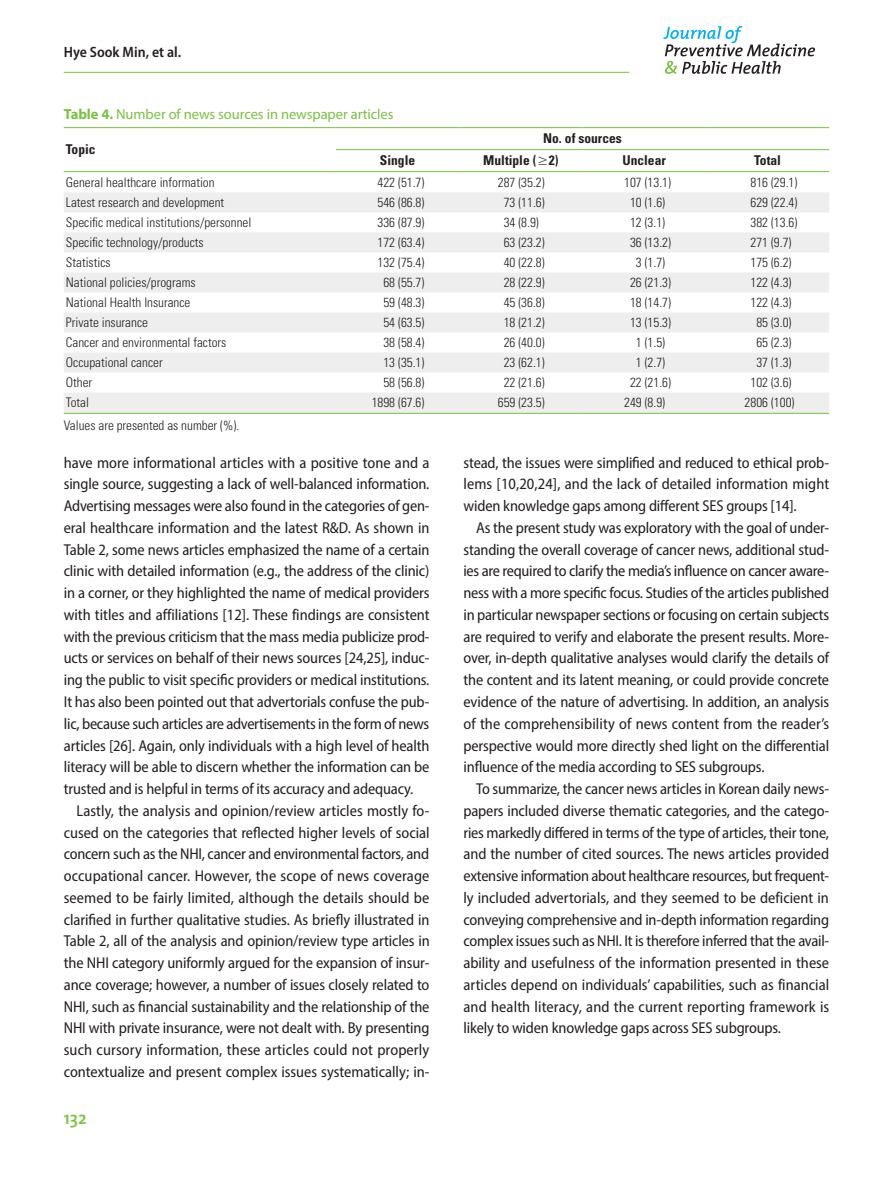
<style>
.page{position:relative;width:893px;height:1191px;background:#fff}
.page>*{position:absolute;margin:0;border:0;box-sizing:border-box;transform-origin:0 0}
.t1{font:600 18px "The Mix";color:#79c142}
.jpmph_본문{font:semi-condensed 15.75px/21.8px "Myriad Pro";letter-spacing:-.01em;color:#231f20;text-align:justify}
.t2{font:600 semi-condensed 15px "Myriad Pro";color:#231f20}
.jpmph_표그림캡션{font:14.55px "Myriad Pro";letter-spacing:-.005em;color:#79c142}
.jpmph_표머리{font:700 condensed 13.5px "Univers LT Std";color:#231f20}
.jpmph_표본문{font:300 condensed 13.2px "Univers LT Std";color:#231f20}
.s1{font-weight:700}
.s2{font-family:"Dotum";font-weight:400;font-stretch:normal}
</style>
<div class="page">
<hr style="left:64px;top:72px;width:565px;height:1px;background:#79c142">
<svg style="left:663px;top:26px;width:152px;height:48px"></svg>
<svg style="left:64px;top:128px;width:765px;height:23px"></svg>
<svg style="left:64px;top:192px;width:765px;height:221px;fill:#eeeeef"></svg>
<hr style="left:64px;top:127px;width:272px;height:1px;background:#79c142">
<hr style="left:336px;top:127px;width:123px;height:1px;background:#79c142">
<hr style="left:459px;top:127px;width:124px;height:1px;background:#79c142">
<hr style="left:583px;top:127px;width:123px;height:1px;background:#79c142">
<hr style="left:706px;top:127px;width:123px;height:1px;background:#79c142">
<hr style="left:336px;top:149px;width:123px;height:1px;background:#79c142">
<hr style="left:459px;top:149px;width:124px;height:1px;background:#79c142">
<hr style="left:583px;top:149px;width:123px;height:1px;background:#79c142">
<hr style="left:706px;top:149px;width:123px;height:1px;background:#79c142">
<hr style="left:64px;top:171px;width:272px;height:1px;background:#79c142">
<hr style="left:336px;top:171px;width:123px;height:1px;background:#79c142">
<hr style="left:459px;top:171px;width:124px;height:1px;background:#79c142">
<hr style="left:583px;top:171px;width:123px;height:1px;background:#79c142">
<hr style="left:706px;top:171px;width:123px;height:1px;background:#79c142">
<hr style="left:64px;top:413px;width:272px;height:1px;background:#79c142">
<hr style="left:336px;top:413px;width:123px;height:1px;background:#79c142">
<hr style="left:459px;top:413px;width:124px;height:1px;background:#79c142">
<hr style="left:583px;top:413px;width:123px;height:1px;background:#79c142">
<hr style="left:706px;top:413px;width:123px;height:1px;background:#79c142">
<p class="t2" style="left:64px;top:42px;width:119px">Hye Sook Min, et al.</p>
<p class="jpmph_표그림캡션" style="left:64px;top:105px;width:331px"><span class="s1">Table 4.</span> Number of news sources in newspaper articles</p>
<p class="jpmph_표머리" style="left:66px;top:141px;width:31px">Topic</p>
<p class="jpmph_표머리" style="left:543px;top:130px;width:80px">No. of sources</p>
<p class="jpmph_표머리" style="left:380px;top:152px;width:37px">Single</p>
<p class="jpmph_표머리" style="left:483px;top:152px;width:77px">Multiple (<span class="s2">≥</span>2)</p>
<p class="jpmph_표머리" style="left:622px;top:152px;width:45px">Unclear</p>
<p class="jpmph_표머리" style="left:754px;top:152px;width:28px">Total</p>
<p class="jpmph_표본문" style="left:66px;top:174px;width:150px">General healthcare information</p>
<p class="jpmph_표본문" style="left:378px;top:174px;width:48px">422 (51.7)</p>
<p class="jpmph_표본문" style="left:498px;top:174px;width:48px">287 (35.2)</p>
<p class="jpmph_표본문" style="left:624px;top:174px;width:48px">107 (13.1)</p>
<p class="jpmph_표본문" style="left:750px;top:174px;width:48px">816 (29.1)</p>
<p class="jpmph_표본문" style="left:66px;top:194px;width:160px">Latest research and development</p>
<p class="jpmph_표본문" style="left:378px;top:194px;width:48px">546 (86.8)</p>
<p class="jpmph_표본문" style="left:504px;top:194px;width:43px">73 (11.6)</p>
<p class="jpmph_표본문" style="left:630px;top:194px;width:37px">10 (1.6)</p>
<p class="jpmph_표본문" style="left:750px;top:194px;width:48px">629 (22.4)</p>
<p class="jpmph_표본문" style="left:66px;top:214px;width:187px">Specific medical institutions/personnel</p>
<p class="jpmph_표본문" style="left:378px;top:214px;width:48px">336 (87.9)</p>
<p class="jpmph_표본문" style="left:504px;top:214px;width:37px">34 (8.9)</p>
<p class="jpmph_표본문" style="left:630px;top:214px;width:37px">12 (3.1)</p>
<p class="jpmph_표본문" style="left:750px;top:214px;width:48px">382 (13.6)</p>
<p class="jpmph_표본문" style="left:66px;top:234px;width:139px">Specific technology/products</p>
<p class="jpmph_표본문" style="left:378px;top:234px;width:48px">172 (63.4)</p>
<p class="jpmph_표본문" style="left:504px;top:234px;width:43px">63 (23.2)</p>
<p class="jpmph_표본문" style="left:630px;top:234px;width:43px">36 (13.2)</p>
<p class="jpmph_표본문" style="left:750px;top:234px;width:43px">271 (9.7)</p>
<p class="jpmph_표본문" style="left:66px;top:254px;width:46px">Statistics</p>
<p class="jpmph_표본문" style="left:378px;top:254px;width:48px">132 (75.4)</p>
<p class="jpmph_표본문" style="left:504px;top:254px;width:43px">40 (22.8)</p>
<p class="jpmph_표본문" style="left:636px;top:254px;width:31px">3 (1.7)</p>
<p class="jpmph_표본문" style="left:750px;top:254px;width:43px">175 (6.2)</p>
<p class="jpmph_표본문" style="left:66px;top:274px;width:131px">National policies/programs</p>
<p class="jpmph_표본문" style="left:383px;top:274px;width:43px">68 (55.7)</p>
<p class="jpmph_표본문" style="left:504px;top:274px;width:43px">28 (22.9)</p>
<p class="jpmph_표본문" style="left:630px;top:274px;width:43px">26 (21.3)</p>
<p class="jpmph_표본문" style="left:750px;top:274px;width:43px">122 (4.3)</p>
<p class="jpmph_표본문" style="left:66px;top:294px;width:126px">National Health Insurance</p>
<p class="jpmph_표본문" style="left:383px;top:294px;width:43px">59 (48.3)</p>
<p class="jpmph_표본문" style="left:504px;top:294px;width:43px">45 (36.8)</p>
<p class="jpmph_표본문" style="left:630px;top:294px;width:43px">18 (14.7)</p>
<p class="jpmph_표본문" style="left:750px;top:294px;width:43px">122 (4.3)</p>
<p class="jpmph_표본문" style="left:66px;top:314px;width:84px">Private insurance</p>
<p class="jpmph_표본문" style="left:383px;top:314px;width:43px">54 (63.5)</p>
<p class="jpmph_표본문" style="left:504px;top:314px;width:43px">18 (21.2)</p>
<p class="jpmph_표본문" style="left:630px;top:314px;width:43px">13 (15.3)</p>
<p class="jpmph_표본문" style="left:756px;top:314px;width:37px">85 (3.0)</p>
<p class="jpmph_표본문" style="left:66px;top:334px;width:162px">Cancer and environmental factors</p>
<p class="jpmph_표본문" style="left:383px;top:334px;width:43px">38 (58.4)</p>
<p class="jpmph_표본문" style="left:504px;top:334px;width:43px">26 (40.0)</p>
<p class="jpmph_표본문" style="left:636px;top:334px;width:31px">1 (1.5)</p>
<p class="jpmph_표본문" style="left:756px;top:334px;width:37px">65 (2.3)</p>
<p class="jpmph_표본문" style="left:66px;top:354px;width:98px">Occupational cancer</p>
<p class="jpmph_표본문" style="left:383px;top:354px;width:43px">13 (35.1)</p>
<p class="jpmph_표본문" style="left:504px;top:354px;width:43px">23 (62.1)</p>
<p class="jpmph_표본문" style="left:636px;top:354px;width:31px">1 (2.7)</p>
<p class="jpmph_표본문" style="left:756px;top:354px;width:37px">37 (1.3)</p>
<p class="jpmph_표본문" style="left:66px;top:374px;width:28px">Other</p>
<p class="jpmph_표본문" style="left:383px;top:374px;width:43px">58 (56.8)</p>
<p class="jpmph_표본문" style="left:504px;top:374px;width:43px">22 (21.6)</p>
<p class="jpmph_표본문" style="left:630px;top:374px;width:43px">22 (21.6)</p>
<p class="jpmph_표본문" style="left:750px;top:374px;width:43px">102 (3.6)</p>
<p class="jpmph_표본문" style="left:66px;top:394px;width:25px">Total</p>
<p class="jpmph_표본문" style="left:372px;top:394px;width:54px">1898 (67.6)</p>
<p class="jpmph_표본문" style="left:498px;top:394px;width:48px">659 (23.5)</p>
<p class="jpmph_표본문" style="left:624px;top:394px;width:43px">249 (8.9)</p>
<p class="jpmph_표본문" style="left:745px;top:394px;width:51px">2806 (100)</p>
<p class="jpmph_표본문" style="left:64px;top:417px;width:177px">Values are presented as number (%).</p>
<p class="jpmph_본문" style="left:64px;top:451px;width:367px">have more informational articles with a positive tone and a single source, suggesting a lack of well-balanced information.<br>Advertising messages were also found in the categories of gen&shy;eral healthcare information and the latest R&amp;D. As shown in Table 2, some news articles emphasized the name of a certain clinic with detailed information (e.g., the address of the clinic) in a corner, or they highlighted the name of medical providers with titles and affiliations [12]. These findings are consistent with the previous criticism that the mass media publicize prod&shy;ucts or services on behalf of their news sources [24,25], induc&shy;ing the public to visit specific providers or medical institutions.<br>It has also been pointed out that advertorials confuse the pub&shy;lic, because such articles are advertisements in the form of news articles [26]. Again, only individuals with a high level of health literacy will be able to discern whether the information can be trusted and is helpful in terms of its accuracy and adequacy.</p>
<p class="jpmph_본문" style="left:64px;top:799px;width:367px;text-indent:13px">Lastly, the analysis and opinion/review articles mostly fo&shy;cused on the categories that reflected higher levels of social concern such as the NHI, cancer and environmental factors, and occupational cancer. However, the scope of news coverage seemed to be fairly limited, although the details should be clarified in further qualitative studies. As briefly illustrated in Table 2, all of the analysis and opinion/review type articles in the NHI category uniformly argued for the expansion of insur&shy;ance coverage; however, a number of issues closely related to NHI, such as financial sustainability and the relationship of the NHI with private insurance, were not dealt with. By presenting such cursory information, these articles could not properly contextualize and present complex issues systematically; in-</p>
<p class="jpmph_본문" style="left:463px;top:451px;width:367px">stead, the issues were simplified and reduced to ethical prob&shy;lems [10,20,24], and the lack of detailed information might widen knowledge gaps among different SES groups [14].</p>
<p class="jpmph_본문" style="left:463px;top:516px;width:367px;text-indent:13px">As the present study was exploratory with the goal of under&shy;standing the overall coverage of cancer news, additional stud&shy;ies are required to clarify the media’s influence on cancer aware&shy;ness with a more specific focus. Studies of the articles published in particular newspaper sections or focusing on certain subjects are required to verify and elaborate the present results. More&shy;over, in-depth qualitative analyses would clarify the details of the content and its latent meaning, or could provide concrete evidence of the nature of advertising. In addition, an analysis of the comprehensibility of news content from the reader’s perspective would more directly shed light on the differential influence of the media according to SES subgroups.</p>
<p class="jpmph_본문" style="left:463px;top:777px;width:367px;text-indent:13px">To summarize, the cancer news articles in Korean daily news&shy;papers included diverse thematic categories, and the catego&shy;ries markedly differed in terms of the type of articles, their tone, and the number of cited sources. The news articles provided extensive information about healthcare resources, but frequent&shy;ly included advertorials, and they seemed to be deficient in conveying comprehensive and in-depth information regarding complex issues such as NHI. It is therefore inferred that the avail&shy;ability and usefulness of the information presented in these articles depend on individuals’ capabilities, such as financial and health literacy, and the current reporting framework is likely to widen knowledge gaps across SES subgroups.</p>
<p class="t1" style="left:64px;top:1103px;width:25px">132</p>
</div>
